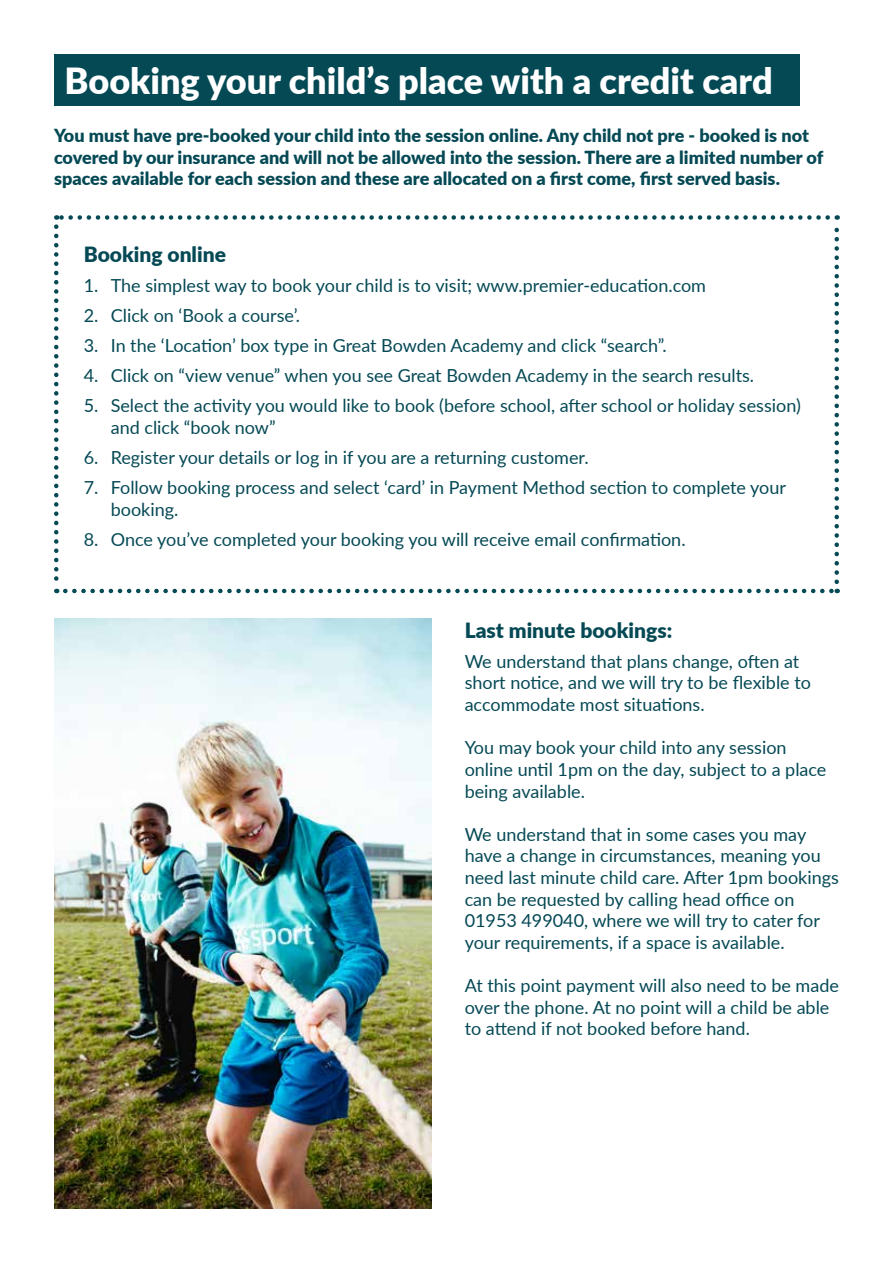
<style>
.page{position:relative;width:893px;height:1263px;background:#fff}
.page>*{position:absolute;margin:0;border:0;box-sizing:border-box;transform-origin:0 0}
.t1{font:900 36px "Lato";color:#fff}
.t2{font:900 21px "Lato";color:#054955}
.t3{font:18px/21.6px "Lato";color:#054955}
.t4{font:900 18px/21.6px "Lato";color:#054955}
</style>
<div class="page">
<svg style="left:54px;top:227px;width:4px;height:366px"></svg>
<svg style="left:65px;top:589px;width:773px;height:4px"></svg>
<svg style="left:834px;top:215px;width:5px;height:367px"></svg>
<svg style="left:56px;top:215px;width:772px;height:5px"></svg>
<img style="left:54px;top:619px;width:378px;height:590px">
<div style="left:54px;top:54px;width:745px;height:51px;background:#054955"></div>
<h1 class="t1" style="left:65px;top:53px;width:709px">Booking your child’s place with a credit card</h1>
<p class="t4" style="left:54px;top:124px;width:771px">You must have pre-booked your child into the session online. Any child not pre - booked is not covered by our insurance and will not be allowed into the session. There are a limited number of spaces available for each session and these are allocated on a first come, first served basis.</p>
<p class="t2" style="left:84px;top:238px;width:144px">Booking online</p>
<p class="t3" style="left:84px;top:274px;width:624px">1. The simplest way to book your child is to visit; www.premier-education.com</p>
<p class="t3" style="left:84px;top:304px;width:218px">2. Click on ‘Book a course’.</p>
<p class="t3" style="left:84px;top:334px;width:584px">3. In the ‘Location’ box type in Great Bowden Academy and click “search”.</p>
<p class="t3" style="left:84px;top:364px;width:672px">4. Click on “view venue” when you see Great Bowden Academy in the search results.</p>
<p class="t3" style="left:111px;top:394px;width:692px;text-indent:-27px">5. Select the activity you would like to book (before school, after school or holiday session) and click “book now”</p>
<p class="t3" style="left:84px;top:446px;width:506px">6. Register your details or log in if you are a returning customer.</p>
<p class="t3" style="left:111px;top:476px;width:677px;text-indent:-27px">7. Follow booking process and select ‘card’ in Payment Method section to complete your booking.</p>
<p class="t3" style="left:84px;top:528px;width:603px">8. Once you’ve completed your booking you will receive email confirmation.</p>
<p class="t2" style="left:465px;top:614px;width:209px">Last minute bookings:</p>
<p class="t3" style="left:465px;top:650px;width:348px">We understand that plans change, often at short notice, and we will try to be flexible to accommodate most situations.</p>
<p class="t3" style="left:465px;top:736px;width:363px">You may book your child into any session online until 1pm on the day, subject to a place being available.</p>
<p class="t3" style="left:465px;top:822px;width:376px">We understand that in some cases you may have a change in circumstances, meaning you need last minute child care. After 1pm bookings can be requested by calling head office on 01953 499040, where we will try to cater for your requirements, if a space is available.</p>
<p class="t3" style="left:465px;top:974px;width:376px">At this point payment will also need to be made over the phone. At no point will a child be able to attend if not booked before hand.</p>
</div>
